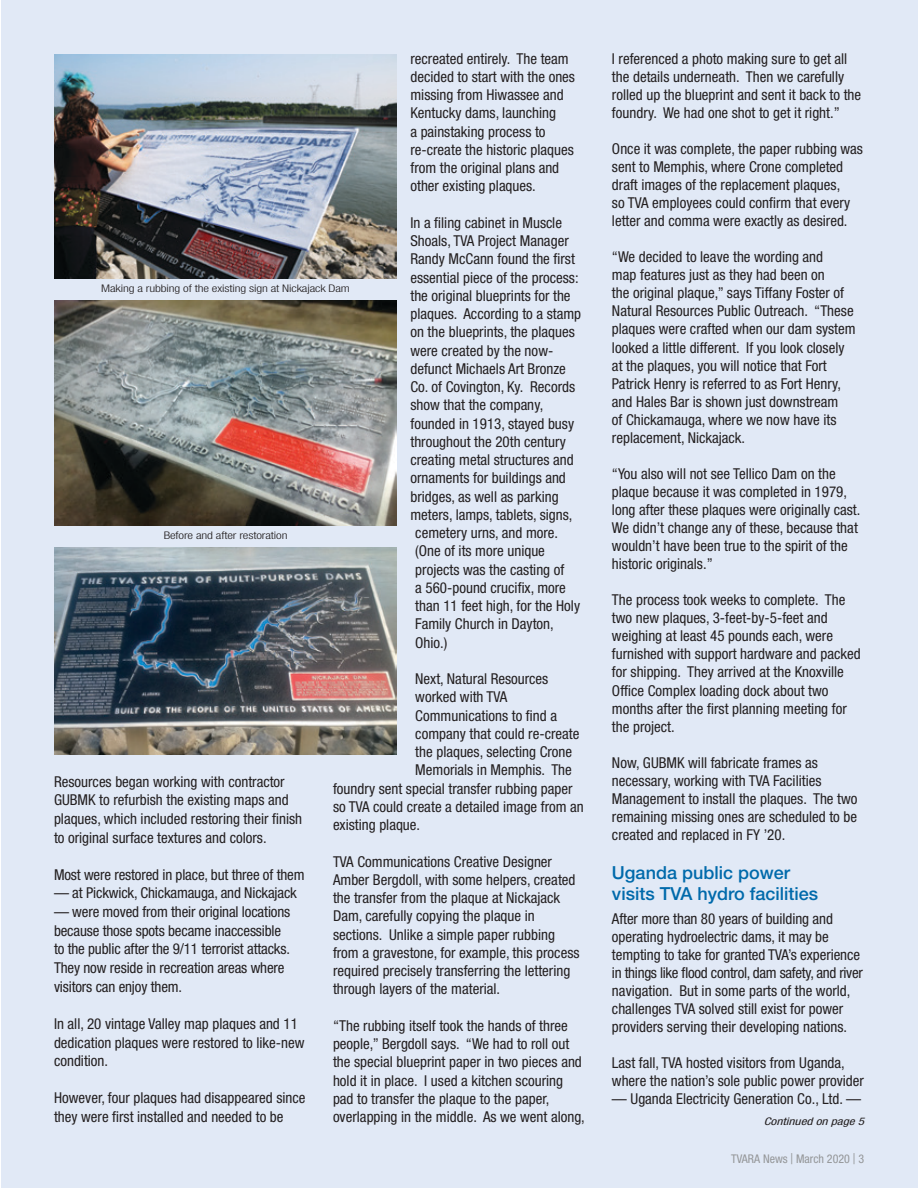
<style>
.page{position:relative;width:918px;height:1188px;background:#fff}
.page>*{position:absolute;margin:0;border:0;box-sizing:border-box;transform-origin:0 0}
.Subhead{font:500 18px/21px "Helvetica Neue LT Std";color:#006aab}
.Sidebar_Text{font:condensed 15px/18px "Helvetica Neue";color:#231f20}
.t1{font:condensed 12px "Helvetica Neue LT Std";color:#949698}
.t2{font:300 condensed 10.5px "Helvetica Neue LT Std";letter-spacing:-.01em;color:#231f20;scale:1.25 1}
.Cutline{font:italic condensed 10.5px "Helvetica Neue LT Std";color:#231f20;scale:1.25 1}
.s1{font-size:15px}
</style>
<div class="page">
<div style="left:1px;top:0;width:917px;height:1188px;background:#e1e9f6"></div>
<img style="left:54px;top:300px;width:343px;height:225px">
<img style="left:54px;top:547px;width:343px;height:207px">
<img style="left:54px;top:54px;width:343px;height:224px">
<p class="Sidebar_Text" style="left:410px;top:49px;width:166px">recreated entirely. The team decided to start with the ones missing from Hiwassee and<br>Kentucky dams, launching<br>a painstaking process to re-create the historic plaques from the original plans and other existing plaques.</p>
<p class="Sidebar_Text" style="left:410px;top:214px;width:153px">In a filing cabinet in Muscle</p>
<p class="Sidebar_Text" style="left:410px;top:232px;width:160px">Shoals, TVA Project Manager</p>
<p class="Sidebar_Text" style="left:410px;top:250px;width:166px">Randy McCann found the first</p>
<p class="Sidebar_Text" style="left:410px;top:268px;width:170px">essential piece of the process:</p>
<p class="Sidebar_Text" style="left:410px;top:287px;width:162px">the original blueprints for the</p>
<p class="Sidebar_Text" style="left:410px;top:305px;width:172px">plaques. According to a stamp</p>
<p class="Sidebar_Text" style="left:410px;top:323px;width:166px">on the blueprints, the plaques</p>
<p class="Sidebar_Text" style="left:410px;top:341px;width:144px">were created by the now-</p>
<p class="Sidebar_Text" style="left:410px;top:359px;width:157px">defunct Michaels Art Bronze</p>
<p class="Sidebar_Text" style="left:410px;top:378px;width:166px">Co. of Covington, Ky. Records</p>
<p class="Sidebar_Text" style="left:410px;top:396px;width:134px">show that the company,</p>
<p class="Sidebar_Text" style="left:410px;top:414px;width:165px">founded in 1913, stayed busy</p>
<p class="Sidebar_Text" style="left:410px;top:432px;width:157px">throughout the 20th century</p>
<p class="Sidebar_Text" style="left:410px;top:451px;width:165px">creating metal structures and</p>
<p class="Sidebar_Text" style="left:410px;top:469px;width:157px">ornaments for buildings and</p>
<p class="Sidebar_Text" style="left:410px;top:487px;width:150px">bridges, as well as parking</p>
<p class="Sidebar_Text" style="left:410px;top:505px;width:164px">meters, lamps, tablets, signs,</p>
<p class="Sidebar_Text" style="left:415px;top:524px;width:144px">cemetery urns, and more.</p>
<p class="Sidebar_Text" style="left:415px;top:542px;width:131px">(One of its more unique</p>
<p class="Sidebar_Text" style="left:415px;top:560px;width:151px">projects was the casting of</p>
<p class="Sidebar_Text" style="left:415px;top:578px;width:152px">a 560-pound crucifix, more</p>
<p class="Sidebar_Text" style="left:415px;top:597px;width:166px">than 11 feet high, for the Holy</p>
<p class="Sidebar_Text" style="left:415px;top:615px;width:140px">Family Church in Dayton,</p>
<p class="Sidebar_Text" style="left:415px;top:633px;width:34px">Ohio.)</p>
<p class="Sidebar_Text" style="left:415px;top:670px;width:135px">Next, Natural Resources</p>
<p class="Sidebar_Text" style="left:415px;top:688px;width:94px">worked with TVA</p>
<p class="Sidebar_Text" style="left:415px;top:706px;width:143px">Communications to find a</p>
<p class="Sidebar_Text" style="left:415px;top:724px;width:166px">company that could re-create</p>
<p class="Sidebar_Text" style="left:415px;top:743px;width:158px">the plaques, selecting Crone</p>
<p class="Sidebar_Text" style="left:415px;top:761px;width:158px">Memorials in Memphis. The</p>
<p class="Sidebar_Text" style="left:333px;top:779px;width:241px">foundry sent special transfer rubbing paper</p>
<p class="Sidebar_Text" style="left:333px;top:797px;width:252px">so TVA could create a detailed image from an</p>
<p class="Sidebar_Text" style="left:333px;top:816px;width:89px">existing plaque.</p>
<p class="Sidebar_Text" style="left:333px;top:852px;width:248px">TVA Communications Creative Designer Amber Bergdoll, with some helpers, created the transfer from the plaque at Nickajack Dam, carefully copying the plaque in sections. Unlike a simple paper rubbing from a gravestone, for example, this process required precisely transferring the lettering through layers of the material.</p>
<p class="Sidebar_Text" style="left:333px;top:1016px;width:253px">“The rubbing itself took the hands of three people,” Bergdoll says. “We had to roll out the special blueprint paper in two pieces and hold it in place. I used a kitchen scouring pad to transfer the plaque to the paper, overlapping in the middle. As we went along,</p>
<p class="t2" style="left:101px;top:283px;width:200px">Making a rubbing of the existing sign at Nickajack Dam</p>
<p class="t2" style="left:164px;top:529px;width:101px">Before and after restoration</p>
<p class="Sidebar_Text" style="left:54px;top:772px;width:250px;line-height:18.6px">Resources began working with contractor GUBMK to refurbish the existing maps and plaques, which included restoring their finish to original surface textures and colors.</p>
<p class="Sidebar_Text" style="left:54px;top:865px;width:252px">Most were restored in place, but three of them</p>
<p class="Sidebar_Text" style="left:54px;top:884px;width:244px">— at Pickwick, Chickamauga, and Nickajack</p>
<p class="Sidebar_Text" style="left:54px;top:902px;width:238px;line-height:18.6px">— were moved from their original locations because those spots became inaccessible to the public after the 9/11 terrorist attacks.<br>They now reside in recreation areas where visitors can enjoy them.</p>
<p class="Sidebar_Text" style="left:54px;top:1014px;width:252px;line-height:18.6px">In all, 20 vintage Valley map plaques and 11 dedication plaques were restored to like-new condition.</p>
<p class="Sidebar_Text" style="left:54px;top:1089px;width:253px;line-height:18.6px">However, four plaques had disappeared since they were first installed and needed to be</p>
<p class="Sidebar_Text" style="left:612px;top:49px;width:251px">I referenced a photo making sure to get all the details underneath. Then we carefully rolled up the blueprint and sent it back to the foundry. We had one shot to get it right.”</p>
<p class="Sidebar_Text" style="left:612px;top:140px;width:253px">Once it was complete, the paper rubbing was sent to Memphis, where Crone completed draft images of the replacement plaques,<br>so TVA employees could confirm that every letter and comma were exactly as desired.</p>
<p class="Sidebar_Text" style="left:612px;top:248px;width:245px">“We decided to leave the wording and<br>map features just as they had been on<br>the original plaque,” says Tiffany Foster of Natural Resources Public Outreach. “These plaques were crafted when our dam system looked a little different. If you look closely at the plaques, you will notice that Fort Patrick Henry is referred to as Fort Henry, and Hales Bar is shown just downstream<br>of Chickamauga, where we now have its replacement, Nickajack.</p>
<p class="Sidebar_Text" style="left:612px;top:464px;width:250px">“You also will not see Tellico Dam on the plaque because it was completed in 1979, long after these plaques were originally cast.<br>We didn’t change any of these, because that wouldn’t have been true to the spirit of the historic originals.”</p>
<p class="Sidebar_Text" style="left:612px;top:591px;width:250px">The process took weeks to complete. The two new plaques, 3-feet-by-5-feet and weighing at least 45 pounds each, were furnished with support hardware and packed for shipping. They arrived at the Knoxville Office Complex loading dock about two months after the first planning meeting for the project.</p>
<p class="Sidebar_Text" style="left:612px;top:753px;width:247px">Now, GUBMK will fabricate frames as necessary, working with TVA Facilities Management to install the plaques. The two remaining missing ones are scheduled to be created and replaced in FY ’20.</p>
<p class="Subhead" style="left:612px;top:862px;width:208px">Uganda public power visits TVA hydro facilities</p>
<p class="Sidebar_Text" style="left:612px;top:909px;width:252px">After more than 80 years of building and operating hydroelectric dams, it may be tempting to take for granted TVA’s experience in things like flood control, dam safety, and river navigation. But in some parts of the world, challenges TVA solved still exist for power providers serving their developing nations.</p>
<p class="Sidebar_Text" style="left:612px;top:1054px;width:253px">Last fall, TVA hosted visitors from Uganda, where the nation’s sole public power provider</p>
<p class="Sidebar_Text" style="left:612px;top:1090px;width:251px">— Uganda Electricity Generation Co., Ltd. —</p>
<p class="Cutline" style="left:764px;top:1115px;width:82px">Continued on page 5</p>
<p class="t1" style="left:731px;top:1151px;width:134px">TVARA News <span class="s1">|</span> March 2020 <span class="s1">|</span> 3</p>
</div>
